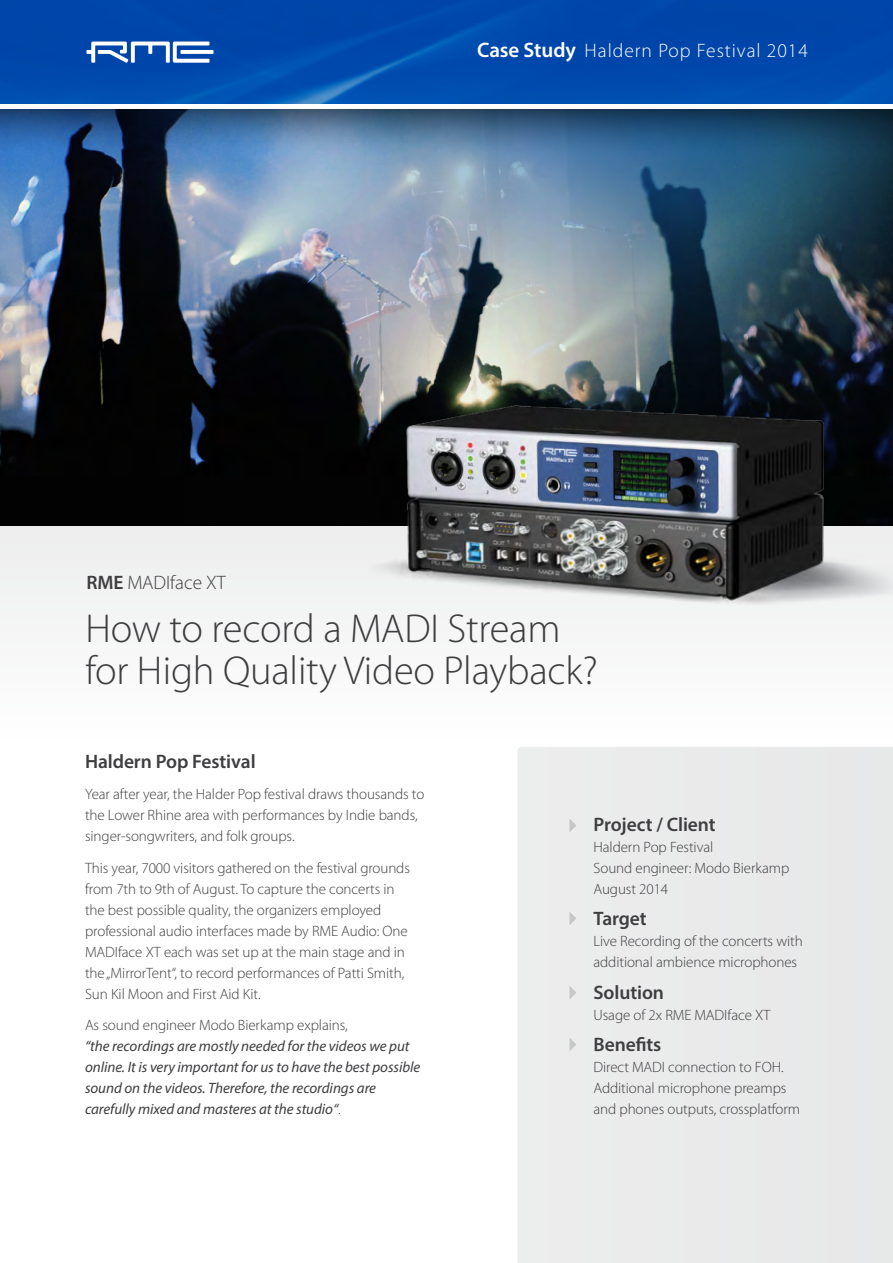
<style>
.page{position:relative;width:893px;height:1263px;background:#fff}
.page>*{position:absolute;margin:0;border:0;box-sizing:border-box;transform-origin:0 0}
.t1{font:300 40.5px/42px "Myriad Pro";letter-spacing:-.005em;color:#3e3d40}
.t2{font:600 19.5px "Myriad Pro";letter-spacing:-.005em;color:#3e3d40}
.t3{font:300 19.5px "Myriad Pro";letter-spacing:.05em;color:#fff}
.t4{font:300 19.5px "Myriad Pro";letter-spacing:-.005em;color:#3e3d40}
.t5{font:300 15px/21px "Myriad Pro";letter-spacing:-.005em;color:#3e3d40}
.t6{font:italic 15px/21px "Myriad Pro";letter-spacing:-.005em;color:#3e3d40}
.s1{font-weight:600}
.s2{font-weight:600;font-size:21px}
.s3{font-weight:300;font-style:normal}
</style>
<div class="page">
<img style="left:0;top:0;width:893px;height:103px">
<img style="left:0;top:169px;width:893px;height:357px">
<svg style="left:180px;top:50px;width:34px;height:4px"></svg>
<svg style="left:86px;top:42px;width:123px;height:21px"></svg>
<div style="left:0;top:526px;width:893px;height:221px;background:#f8f8f8"></div>
<div style="left:517px;top:747px;width:376px;height:516px;background:#eaeaeb"></div>
<svg style="left:569px;top:818px;width:7px;height:14px"></svg>
<svg style="left:569px;top:911px;width:7px;height:14px"></svg>
<svg style="left:569px;top:986px;width:7px;height:13px"></svg>
<svg style="left:569px;top:1037px;width:7px;height:14px"></svg>
<svg style="left:0;top:109px;width:893px;height:60px;background:#386188"></svg>
<img style="left:367px;top:382px;width:526px;height:223px">
<h2 class="t4" style="left:86px;top:572px;width:141px"><span class="s1">RME</span> MADIface XT</h2>
<h2 class="t3" style="left:477px;top:40px;width:332px"><span class="s2">Case Study</span> Haldern Pop Festival 2014</h2>
<h1 class="t1" style="left:85px;top:608px;width:514px">How to record a MADI Stream for High Quality Video Playback?</h1>
<h2 class="t2" style="left:85px;top:749px;width:172px">Haldern Pop Festival</h2>
<p class="t5" style="left:85px;top:784px;width:341px">Year after year, the Halder Pop festival draws thousands to the Lower Rhine area with performances by Indie bands, singer-songwriters, and folk groups.</p>
<p class="t5" style="left:85px;top:858px;width:326px">This year, 7000 visitors gathered on the festival grounds from 7th to 9th of August. To capture the concerts in the best possible quality, the organizers employed professional audio interfaces made by RME Audio: One MADIface XT each was set up at the main stage and in the „MirrorTent“, to record performances of Patti Smith, Sun Kil Moon and First Aid Kit.</p>
<p class="t5" style="left:85px;top:1015px;width:264px">As sound engineer Modo Bierkamp explains,</p>
<p class="t6" style="left:85px;top:1036px;width:337px">“the recordings are mostly needed for the videos we put online. It is very important for us to have the best possible sound on the videos. Therefore, the recordings are carefully mixed and masteres at the studio“<span class="s3">.</span></p>
<h2 class="t2" style="left:593px;top:812px;width:124px">Project / Client</h2>
<p class="t5" style="left:593px;top:837px;width:197px">Haldern Pop Festival<br>Sound engineer: Modo Bierkamp<br>August 2014</p>
<h2 class="t2" style="left:593px;top:906px;width:55px">Target</h2>
<p class="t5" style="left:593px;top:931px;width:211px">Live Recording of the concerts with additional ambience microphones</p>
<h2 class="t2" style="left:593px;top:980px;width:72px">Solution</h2>
<p class="t5" style="left:593px;top:1005px;width:178px">Usage of 2x RME MADIface XT</p>
<h2 class="t2" style="left:593px;top:1032px;width:69px">Benefits</h2>
<p class="t5" style="left:593px;top:1057px;width:208px">Direct MADI connection to FOH.<br>Additional microphone preamps and phones outputs, crossplatform</p>
</div>
